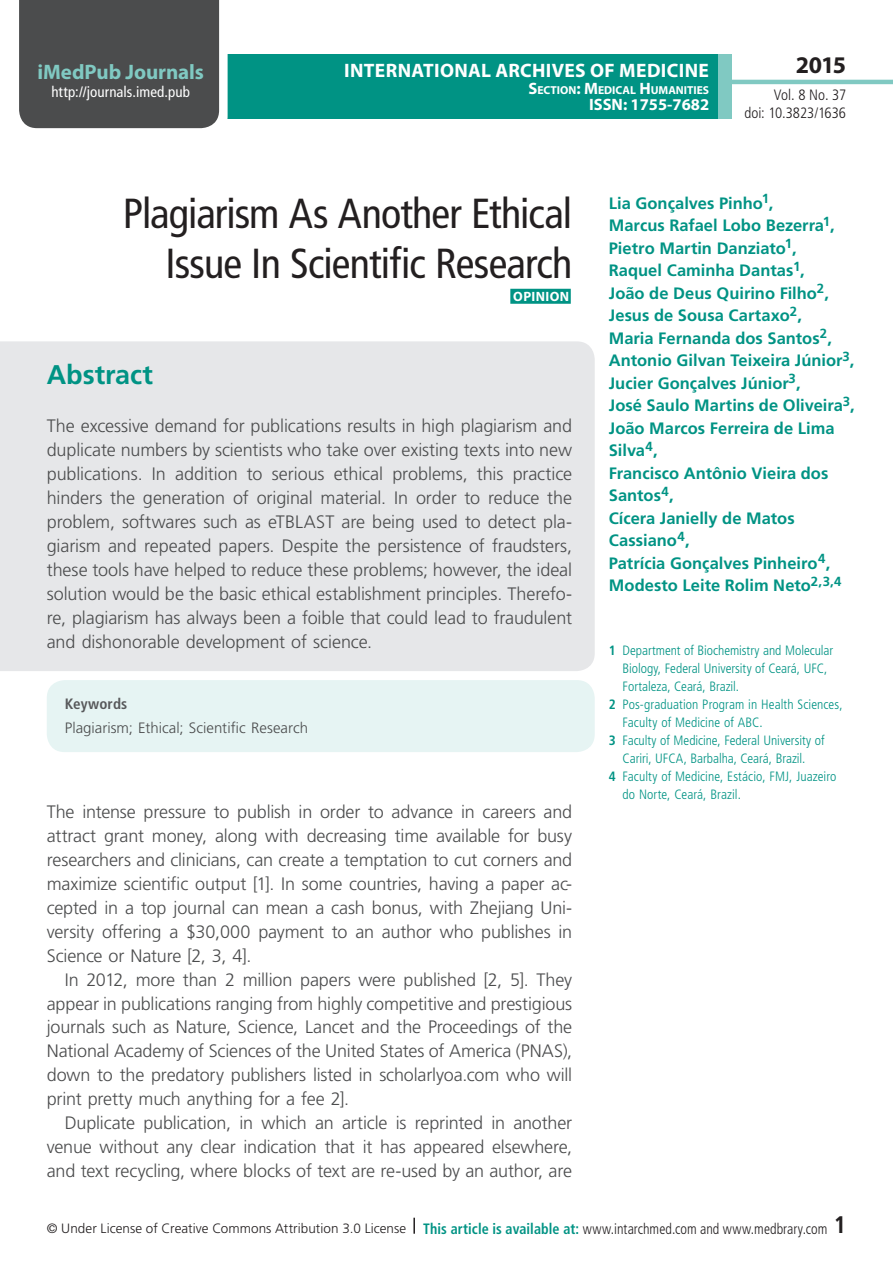
<style>
.page{position:relative;width:893px;height:1263px;background:#fff}
.page>*{position:absolute;margin:0;border:0;box-sizing:border-box;transform-origin:0 0}
.t1{font:condensed 42px/50.4px "Frutiger LT Std";letter-spacing:-.02em;color:#231f20;text-align:right}
.t2{font:700 27px "Frutiger LT Std";letter-spacing:-.005em;color:#009384}
.t3{font:700 24px "Myriad Pro";color:#231f20}
.t4{font:700 condensed 24px "Frutiger LT Std";color:#231f20}
.t5{font:700 21px "Myriad Pro";letter-spacing:-.005em;color:#80c9c2}
.t6{font:700 19.5px "Myriad Pro";letter-spacing:.02em;color:#fff}
.t7{font:300 18px/24px "Frutiger LT Std";letter-spacing:-.01em;color:#4b4c4d;text-align:justify}
.t8{font:700 16.5px/22.5px "Frutiger LT Std";color:#009384}
.t9{font:700 16.5px "Myriad Pro";color:#fff}
.t10{font:300 15px "Frutiger LT Std";letter-spacing:.005em;color:#4b4c4d}
.t11{font:300 condensed 15px/18px "Frutiger LT Std";color:#231f20;text-align:right}
.t12{font:condensed 15px "Frutiger LT Std";letter-spacing:.005em;color:#fff}
.t13{font:700 condensed 15px "Frutiger LT Std";letter-spacing:.005em;color:#57585a}
.t14{font:300 condensed 13.5px "Frutiger LT Std";color:#009384}
.t15{font:300 13.5px "Frutiger LT Std";letter-spacing:.005em;color:#231f20}
.t16{font:700 13.5px "Myriad Pro";color:#fff}
.t17{font:700 11.55px "Myriad Pro";color:#fff}
.s1{font-size:16.5px}
.s2{font-weight:700}
.s3{font-weight:700;font-stretch:condensed;font-size:15px;color:#009384}
.s4{font-stretch:condensed;font-size:15px}
</style>
<div class="page">
<div style="left:23px;top:54px;width:762px;height:65px;background:#009384"></div>
<div style="left:732px;top:36px;width:161px;height:94px;background:#fff"></div>
<hr style="left:730px;top:80px;width:163px;height:4px;background:#80c9c2">
<div style="left:718px;top:54px;width:14px;height:65px;background:#80c9c2"></div>
<div style="left:19px;top:0;width:209px;height:129px;background:#4b4c4d"></div>
<svg style="left:413px;top:1218px;width:2px;height:16px"></svg>
<div style="left:0;top:341px;width:595px;height:330px;background:#e6e7e9"></div>
<div style="left:510px;top:289px;width:61px;height:15px;background:#009384"></div>
<div style="left:47px;top:680px;width:548px;height:72px;background:#e6f4f3;border-radius:18px"></div>
<p class="t5" style="left:37px;top:59px;width:168px">IMEDPUB JOURNALS</p>
<p class="t12" style="left:51px;top:83px;width:140px">http://journals.imed.pub</p>
<p class="t6" style="left:344px;top:58px;width:366px">INTERNATIONAL ARCHIVES OF MEDICINE</p>
<p class="t17" style="left:528px;top:82px;width:181px"><span class="s1">S</span>ECTION<span class="s1">: M</span>EDICAL <span class="s1">H</span>UMANITIES</p>
<p class="t9" style="left:589px;top:94px;width:122px">ISSN : 1755-7682</p>
<h3 class="t3" style="left:796px;top:49px;width:52px">2015</h3>
<p class="t11" style="left:744px;top:86px;width:103px">Vol. 8 No. 37<br>doi: 10.3823/1636</p>
<h1 class="t1" style="left:123px;top:188px;width:451px">Plagiarism As Another Ethical<br>Issue In Scientific Research</h1>
<p class="t16" style="left:513px;top:287px;width:57px">OPINION</p>
<h2 class="t2" style="left:47px;top:359px;width:108px">Abstract</h2>
<p class="t7" style="left:47px;top:414px;width:527px">The excessive demand for publications results in high plagiarism and duplicate numbers by scientists who take over existing texts into new publications. In addition to serious ethical problems, this practice hinders the generation of original material. In order to reduce the problem, softwares such as eTBLAST are being used to detect pla&shy;giarism and repeated papers. Despite the persistence of fraudsters, these tools have helped to reduce these problems; however, the ideal solution would be the basic ethical establishment principles. Therefo&shy;re, plagiarism has always been a foible that could lead to fraudulent and dishonorable development of science.</p>
<p class="t13" style="left:65px;top:695px;width:64px">Keywords</p>
<p class="t10" style="left:65px;top:720px;width:245px">Plagiarism; Ethical; Scientific Research</p>
<p class="t7" style="left:47px;top:799px;width:527px">The intense pressure to publish in order to advance in careers and attract grant money, along with decreasing time available for busy researchers and clinicians, can create a temptation to cut corners and maximize scientific output [1]. In some countries, having a paper ac&shy;cepted in a top journal can mean a cash bonus, with Zhejiang Uni&shy;versity offering a $30,000 payment to an author who publishes in Science or Nature [2, 3, 4].</p>
<p class="t7" style="left:47px;top:967px;width:527px;text-indent:18px">In 2012, more than 2 million papers were published [2, 5]. They appear in publications ranging from highly competitive and prestigious journals such as Nature, Science, Lancet and the Proceedings of the National Academy of Sciences of the United States of America (PNAS), down to the predatory publishers listed in scholarlyoa.com who will print pretty much anything for a fee 2].</p>
<p class="t7" style="left:47px;top:1111px;width:527px;text-indent:18px">Duplicate publication, in which an article is reprinted in another venue without any clear indication that it has appeared elsewhere, and text recycling, where blocks of text are re-used by an author, are</p>
<p class="t8" style="left:609px;top:192px;width:247px">Lia Gonçalves Pinho<sup>1</sup>,<br>Marcus Rafael Lobo Bezerra<sup>1</sup>,<br>Pietro Martin Danziato<sup>1</sup>,<br>Raquel Caminha Dantas<sup>1</sup>,<br>João de Deus Quirino Filho<sup>2</sup>,<br>Jesus de Sousa Cartaxo<sup>2</sup>,<br>Maria Fernanda dos Santos<sup>2</sup>,<br>Antonio Gilvan Teixeira Júnior<sup>3</sup>,<br>Jucier Gonçalves Júnior<sup>3</sup>,<br>José Saulo Martins de Oliveira<sup>3</sup>,<br>João Marcos Ferreira de Lima<br>Silva<sup>4</sup>,<br>Francisco Antônio Vieira dos<br>Santos<sup>4</sup>,<br>Cícera Janielly de Matos<br>Cassiano<sup>4</sup>,<br>Patrícia Gonçalves Pinheiro<sup>4</sup>,<br>Modesto Leite Rolim Neto<sup>2,3,4</sup></p>
<p class="t14" style="left:609px;top:643px;width:226px"><span class="s2">1</span> Department of Biochemistry and Molecular</p>
<p class="t14" style="left:623px;top:661px;width:206px">Biology, Federal University of Ceará, UFC,</p>
<p class="t14" style="left:623px;top:679px;width:118px">Fortaleza, Ceará, Brazil.</p>
<p class="t14" style="left:609px;top:697px;width:235px"><span class="s2">2</span> Pos-graduation Program in Health Sciences,</p>
<p class="t14" style="left:623px;top:715px;width:142px">Faculty of Medicine of ABC.</p>
<p class="t14" style="left:609px;top:733px;width:217px"><span class="s2">3</span> Faculty of Medicine, Federal University of</p>
<p class="t14" style="left:623px;top:751px;width:184px">Cariri, UFCA, Barbalha, Ceará, Brazil.</p>
<p class="t14" style="left:609px;top:769px;width:229px"><span class="s2">4</span> Faculty of Medicine, Estácio, FMJ, Juazeiro</p>
<p class="t14" style="left:623px;top:787px;width:120px">do Norte, Ceará, Brazil.</p>
<p class="t15" style="left:47px;top:1220px;width:782px">© Under License of Creative Commons Attribution 3.0 License <span class="s3">This article is available at:</span> <span class="s4">www.intarchmed.com and www.medbrary.com</span></p>
<h3 class="t4" style="left:834px;top:1210px;width:14px">1</h3>
</div>
